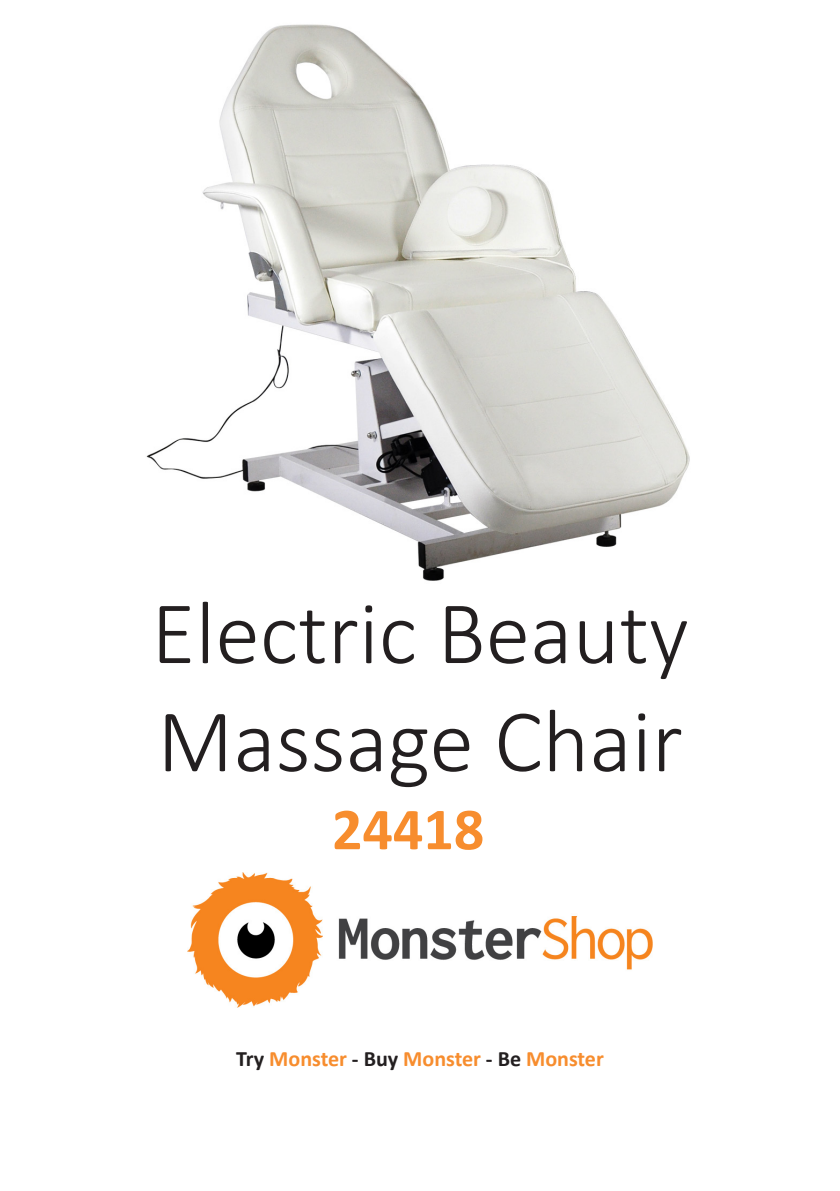
<style>
.page{position:relative;width:840px;height:1191px;background:#fff}
.page>*{position:absolute;margin:0;border:0;box-sizing:border-box;transform-origin:0 0}
.t1{font:300 90px/108px "Calibri";color:#231f20}
.Model_Title{font:700 60px "Calibri";color:#f78d2e}
.t2{font:700 22px "Calibri";color:#f78d2e}
.s1{color:#231f20}
</style>
<div class="page">
<img style="left:146px;top:24px;width:544px;height:557px">
<img style="left:187px;top:873px;width:465px;height:134px">
<p class="t1" style="left:151px;top:578px;width:538px">Electric Beauty<br>Massage Chair</p>
<p class="Model_Title" style="left:332px;top:787px;width:154px">24418</p>
<p class="t2" style="left:236px;top:1042px;width:369px"><span class="s1">Try</span> Monster <span class="s1">- Buy</span> Monster <span class="s1">- Be</span> Monster</p>
</div>
